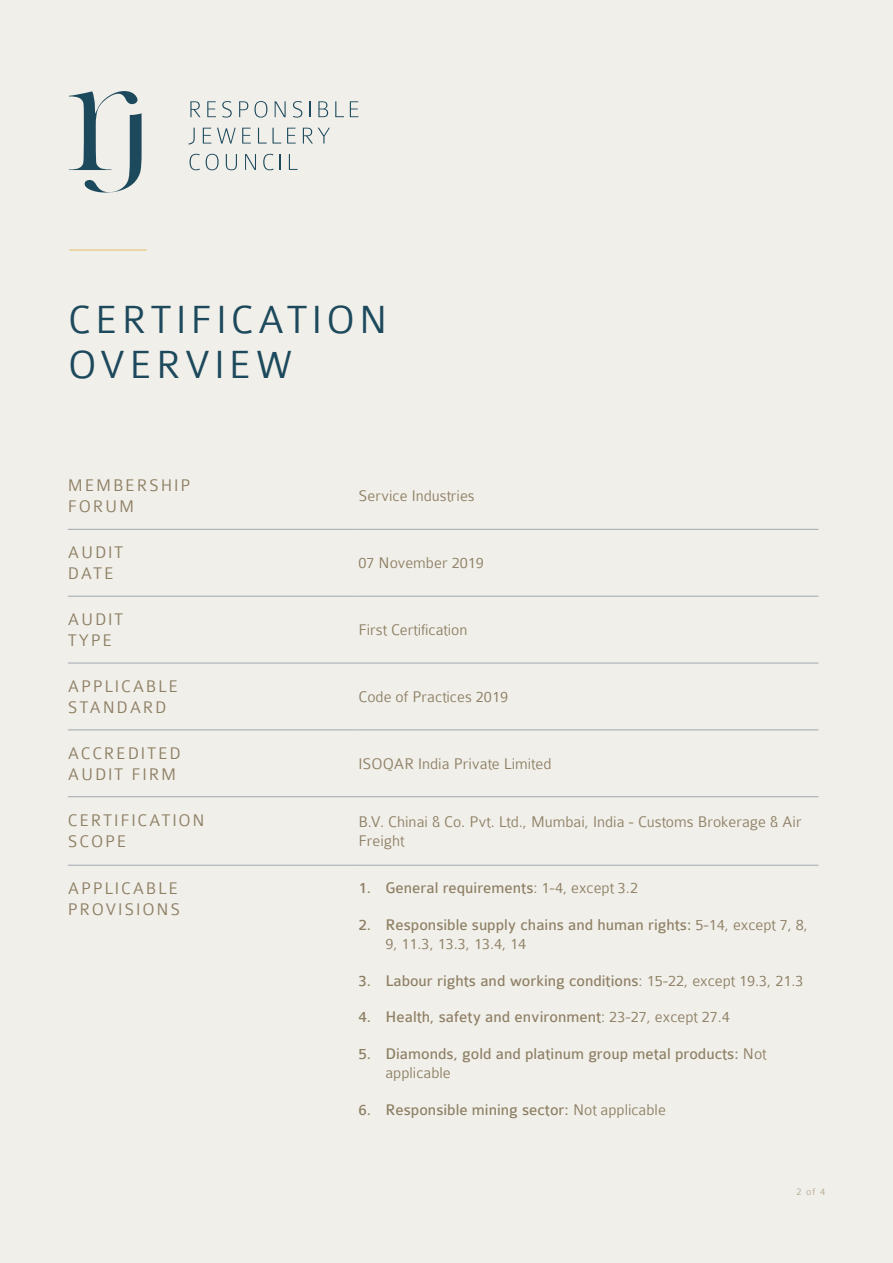
<style>
.page{position:relative;width:893px;height:1263px;background:#f1efea}
.page>*{position:absolute;margin:0;border:0;box-sizing:border-box;transform-origin:0 0}
.t1{font:300 42px/45px "Colaborate";letter-spacing:.1em;color:#1c495c}
.t2{font:300 18px/21px "Colaborate";letter-spacing:.1em;color:#8d7f64}
.t3{font:16.5px/19.5px "Colaborate";color:#8d7f64}
.t4{font:300 16.5px/19.5px "Colaborate";color:#8d7f64}
.t5{font:300 10.5px "Colaborate";color:#b5a996}
.s1{font-weight:300}
</style>
<div class="page">
<hr style="left:69px;top:249px;width:78px;height:2px;background:#e9c378">
<svg style="left:68px;top:96px;width:291px;height:75px"></svg>
<svg style="left:69px;top:91px;width:73px;height:102px"></svg>
<svg style="left:190px;top:101px;width:10px;height:16px"></svg>
<svg style="left:207px;top:101px;width:9px;height:16px"></svg>
<svg style="left:222px;top:101px;width:10px;height:17px"></svg>
<svg style="left:239px;top:101px;width:9px;height:16px"></svg>
<svg style="left:254px;top:101px;width:13px;height:17px"></svg>
<svg style="left:275px;top:101px;width:11px;height:16px"></svg>
<svg style="left:293px;top:101px;width:9px;height:17px"></svg>
<svg style="left:309px;top:101px;width:2px;height:16px"></svg>
<svg style="left:318px;top:101px;width:10px;height:16px"></svg>
<svg style="left:335px;top:101px;width:9px;height:16px"></svg>
<svg style="left:350px;top:101px;width:8px;height:16px"></svg>
<svg style="left:188px;top:128px;width:7px;height:17px"></svg>
<svg style="left:203px;top:128px;width:8px;height:16px"></svg>
<svg style="left:217px;top:128px;width:19px;height:16px"></svg>
<svg style="left:242px;top:128px;width:9px;height:16px"></svg>
<svg style="left:258px;top:128px;width:23px;height:16px"></svg>
<svg style="left:287px;top:128px;width:9px;height:16px"></svg>
<svg style="left:303px;top:128px;width:27px;height:16px"></svg>
<svg style="left:190px;top:154px;width:10px;height:16px"></svg>
<svg style="left:206px;top:154px;width:13px;height:16px"></svg>
<svg style="left:226px;top:154px;width:11px;height:16px"></svg>
<svg style="left:245px;top:154px;width:11px;height:16px"></svg>
<svg style="left:263px;top:154px;width:11px;height:16px"></svg>
<svg style="left:280px;top:154px;width:1px;height:16px"></svg>
<svg style="left:289px;top:154px;width:9px;height:16px"></svg>
<hr style="left:68px;top:529px;width:290px;height:1px;background:#a0a8af">
<hr style="left:358px;top:529px;width:460px;height:1px;background:#a0a8af">
<hr style="left:68px;top:596px;width:290px;height:1px;background:#a0a8af">
<hr style="left:358px;top:596px;width:460px;height:1px;background:#a0a8af">
<hr style="left:68px;top:663px;width:290px;height:1px;background:#a0a8af">
<hr style="left:358px;top:663px;width:460px;height:1px;background:#a0a8af">
<hr style="left:68px;top:730px;width:290px;height:1px;background:#a0a8af">
<hr style="left:358px;top:730px;width:460px;height:1px;background:#a0a8af">
<hr style="left:68px;top:796px;width:290px;height:1px;background:#a0a8af">
<hr style="left:358px;top:796px;width:460px;height:1px;background:#a0a8af">
<hr style="left:68px;top:865px;width:290px;height:1px;background:#a0a8af">
<hr style="left:358px;top:865px;width:460px;height:1px;background:#a0a8af">
<h1 class="t1" style="left:68px;top:298px;width:321px">CERTIFICATION<br>OVERVIEW</h1>
<p class="t2" style="left:68px;top:475px;width:124px">MEMBERSHIP<br>FORUM</p>
<p class="t4" style="left:358px;top:486px;width:118px">Service Industries</p>
<p class="t2" style="left:68px;top:542px;width:57px">AUDIT<br>DATE</p>
<p class="t4" style="left:358px;top:553px;width:127px">07 November 2019</p>
<p class="t2" style="left:68px;top:609px;width:57px">AUDIT<br>TYPE</p>
<p class="t4" style="left:358px;top:620px;width:111px">First Certification</p>
<p class="t2" style="left:68px;top:676px;width:112px">APPLICABLE<br>STANDARD</p>
<p class="t4" style="left:358px;top:687px;width:151px">Code of Practices 2019</p>
<p class="t2" style="left:68px;top:742px;width:114px">ACCREDITED<br>AUDIT FIRM</p>
<p class="t4" style="left:358px;top:754px;width:195px">ISOQAR India Private Limited</p>
<p class="t2" style="left:68px;top:810px;width:138px">CERTIFICATION<br>SCOPE</p>
<p class="t4" style="left:358px;top:812px;width:445px">B.V. Chinai &amp; Co. Pvt. Ltd., Mumbai, India - Customs Brokerage &amp; Air<br>Freight</p>
<p class="t2" style="left:68px;top:878px;width:114px">APPLICABLE<br>PROVISIONS</p>
<p class="t3" style="left:358px;top:878px;width:281px">1. General requirements<span class="s1">: 1-4, except 3.2</span></p>
<p class="t3" style="left:385px;top:915px;width:424px;text-indent:-27px">2. Responsible supply chains and human rights: <span class="s1">5-14, except 7, 8,<br>9, 11.3, 13.3, 13.4, 14</span></p>
<p class="t3" style="left:358px;top:971px;width:447px">3. Labour rights and working conditions<span class="s1">: 15-22, except 19.3, 21.3</span></p>
<p class="t3" style="left:358px;top:1007px;width:373px">4. Health, safety and environment<span class="s1">: 23-27, except 27.4</span></p>
<p class="t3" style="left:385px;top:1044px;width:382px;text-indent:-27px">5. Diamonds, gold and platinum group metal products: <span class="s1">Not applicable</span></p>
<p class="t3" style="left:358px;top:1100px;width:309px">6. Responsible mining sector: <span class="s1">Not applicable</span></p>
<p class="t5" style="left:796px;top:1186px;width:30px">2 of 4</p>
</div>
